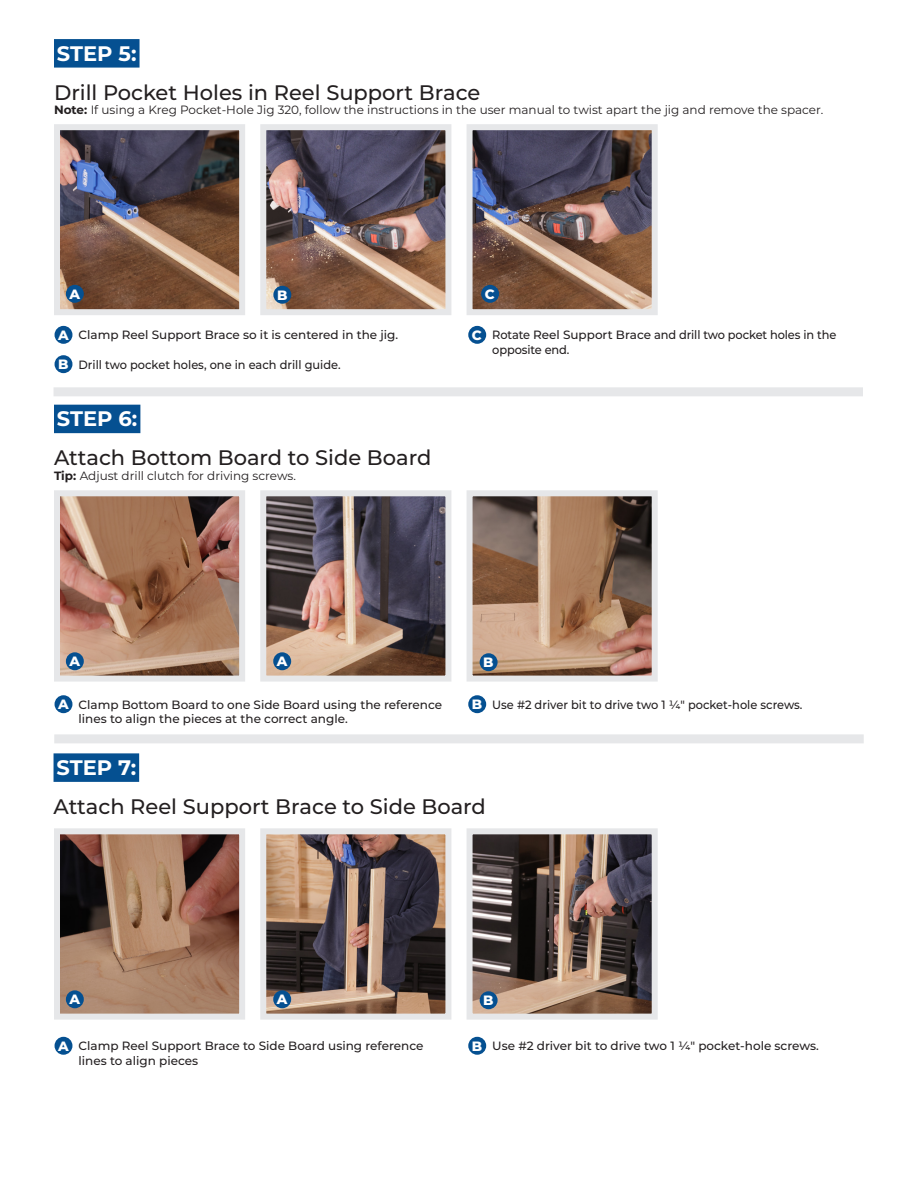
<style>
.page{position:relative;width:918px;height:1188px;background:#fff}
.page>*{position:absolute;margin:0;border:0;box-sizing:border-box;transform-origin:0 0}
.t1{font:500 21px "Montserrat";color:#231f20}
.t2{font:700 21px "Montserrat";color:#fff}
.t3{font:800 13.5px "Montserrat";color:#fff}
.t4{font:500 12px/14.4px "Montserrat";color:#231f20}
.t5{font:500 12px/14.4px "Montserrat";color:#231f20;scale:.95 1}
.t6{font:12px "Montserrat";color:#231f20}
.s1{font-weight:700}
</style>
<div class="page">
<img style="left:61px;top:497px;width:177px;height:178px">
<div style="left:54px;top:490px;width:191px;height:192px;border:6px solid #e6e7e9"></div>
<img style="left:61px;top:131px;width:177px;height:177px">
<div style="left:54px;top:124px;width:191px;height:191px;border:6px solid #e6e7e9"></div>
<img style="left:267px;top:497px;width:177px;height:178px">
<div style="left:260px;top:490px;width:191px;height:192px;border:6px solid #e6e7e9"></div>
<img style="left:267px;top:131px;width:177px;height:177px">
<div style="left:260px;top:124px;width:191px;height:191px;border:6px solid #e6e7e9"></div>
<img style="left:474px;top:131px;width:177px;height:177px">
<div style="left:467px;top:124px;width:191px;height:191px;border:6px solid #e6e7e9"></div>
<div style="left:54px;top:753px;width:85px;height:29px;background:#055091"></div>
<div style="left:54px;top:734px;width:810px;height:9px;background:#e6e7e9"></div>
<div style="left:54px;top:387px;width:809px;height:9px;background:#e6e7e9"></div>
<div style="left:55px;top:326px;width:17px;height:18px;background:#055091;border-radius:50%"></div>
<div style="left:55px;top:355px;width:17px;height:18px;background:#055091;border-radius:50%"></div>
<div style="left:468px;top:326px;width:18px;height:18px;background:#055091;border-radius:50%"></div>
<div style="left:273px;top:286px;width:18px;height:18px;background:#055091;border-radius:50%"></div>
<div style="left:66px;top:285px;width:18px;height:18px;background:#055091;border-radius:50%"></div>
<div style="left:481px;top:285px;width:18px;height:18px;background:#055091;border-radius:50%"></div>
<div style="left:54px;top:39px;width:86px;height:29px;background:#055091"></div>
<div style="left:54px;top:405px;width:86px;height:28px;background:#055091"></div>
<div style="left:66px;top:652px;width:18px;height:18px;background:#055091;border-radius:50%"></div>
<div style="left:55px;top:695px;width:17px;height:18px;background:#055091;border-radius:50%"></div>
<div style="left:468px;top:695px;width:18px;height:18px;background:#055091;border-radius:50%"></div>
<img style="left:474px;top:497px;width:177px;height:178px">
<div style="left:467px;top:490px;width:191px;height:192px;border:6px solid #e6e7e9"></div>
<div style="left:480px;top:653px;width:18px;height:18px;background:#055091;border-radius:50%"></div>
<div style="left:273px;top:652px;width:18px;height:18px;background:#055091;border-radius:50%"></div>
<img style="left:61px;top:835px;width:177px;height:178px">
<div style="left:54px;top:828px;width:191px;height:192px;border:6px solid #e6e7e9"></div>
<img style="left:267px;top:835px;width:177px;height:178px">
<div style="left:260px;top:828px;width:191px;height:192px;border:6px solid #e6e7e9"></div>
<div style="left:66px;top:990px;width:18px;height:18px;background:#055091;border-radius:50%"></div>
<img style="left:474px;top:835px;width:177px;height:178px">
<div style="left:467px;top:828px;width:191px;height:192px;border:6px solid #e6e7e9"></div>
<div style="left:480px;top:991px;width:18px;height:18px;background:#055091;border-radius:50%"></div>
<div style="left:273px;top:990px;width:18px;height:18px;background:#055091;border-radius:50%"></div>
<div style="left:55px;top:1037px;width:17px;height:18px;background:#055091;border-radius:50%"></div>
<div style="left:468px;top:1037px;width:18px;height:18px;background:#055091;border-radius:50%"></div>
<p class="t2" style="left:57px;top:38px;width:81px">STEP 5:</p>
<p class="t1" style="left:54px;top:77px;width:428px">Drill Pocket Holes in Reel Support Brace</p>
<p class="t6" style="left:54px;top:101px;width:771px"><span class="s1">Note:</span> If using a Kreg Pocket-Hole Jig 320, follow the instructions in the user manual to twist apart the jig and remove the spacer.</p>
<p class="t3" style="left:70px;top:284px;width:12px">A</p>
<p class="t3" style="left:277px;top:285px;width:12px">B</p>
<p class="t3" style="left:485px;top:284px;width:11px">C</p>
<p class="t3" style="left:58px;top:325px;width:12px">A</p>
<p class="t4" style="left:79px;top:327px;width:321px">Clamp Reel Support Brace so it is centered in the jig.</p>
<p class="t3" style="left:58px;top:355px;width:12px">B</p>
<p class="t5" style="left:79px;top:357px;width:278px">Drill two pocket holes, one in each drill guide.</p>
<p class="t2" style="left:57px;top:404px;width:82px">STEP 6:</p>
<p class="t1" style="left:54px;top:443px;width:379px">Attach Bottom Board to Side Board</p>
<p class="t6" style="left:54px;top:467px;width:243px"><span class="s1">Tip:</span> Adjust drill clutch for driving screws.</p>
<p class="t3" style="left:472px;top:325px;width:11px">C</p>
<p class="t5" style="left:492px;top:327px;width:364px">Rotate Reel Support Brace and drill two pocket holes in the opposite end.</p>
<p class="t3" style="left:70px;top:652px;width:12px">A</p>
<p class="t3" style="left:277px;top:652px;width:12px">A</p>
<p class="t3" style="left:483px;top:653px;width:12px">B</p>
<p class="t3" style="left:58px;top:695px;width:12px">A</p>
<p class="t4" style="left:79px;top:697px;width:365px">Clamp Bottom Board to one Side Board using the reference lines to align the pieces at the correct angle.</p>
<p class="t3" style="left:472px;top:695px;width:12px">B</p>
<p class="t5" style="left:492px;top:697px;width:328px">Use #2 driver bit to drive two 1 ¼" pocket-hole screws.</p>
<p class="t2" style="left:57px;top:753px;width:81px">STEP 7:</p>
<p class="t1" style="left:54px;top:792px;width:434px">Attach Reel Support Brace to Side Board</p>
<p class="t3" style="left:70px;top:990px;width:12px">A</p>
<p class="t3" style="left:277px;top:990px;width:12px">A</p>
<p class="t3" style="left:483px;top:991px;width:12px">B</p>
<p class="t3" style="left:58px;top:1036px;width:12px">A</p>
<p class="t4" style="left:79px;top:1038px;width:346px">Clamp Reel Support Brace to Side Board using reference lines to align pieces</p>
<p class="t3" style="left:472px;top:1036px;width:12px">B</p>
<p class="t4" style="left:492px;top:1038px;width:328px">Use #2 driver bit to drive two 1 ¼" pocket-hole screws.</p>
</div>
